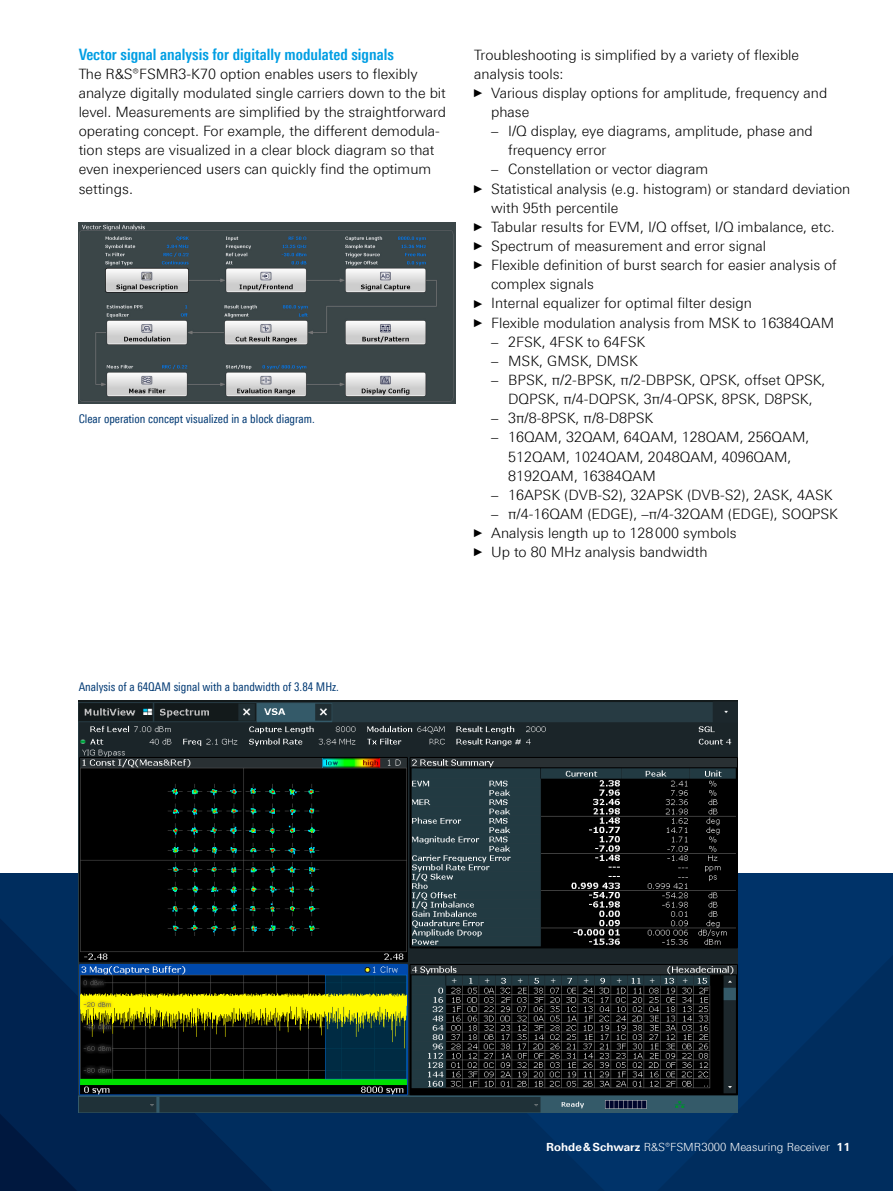
<style>
.page{position:relative;width:893px;height:1191px;background:#fff}
.page>*{position:absolute;margin:0;border:0;box-sizing:border-box;transform-origin:0 0}
.t1{font:700 15.75px "Linotype Univers 620 Cn";color:#009ee3}
.t2{font:300 14.25px/19.2px "Linotype Univers 330";color:#000}
.t3{font:12px "Linotype Univers 420 Cn";color:#003973}
.t4{font:300 11.25px "Linotype Univers 330";color:#fff}
.s1{font-family:"Arial Narrow";font-weight:400;font-size:11.4px}
.s2{font-family:"Linotype Univers 630";font-weight:700}
</style>
<div class="page">
<svg style="left:0;top:873px;width:287px;height:318px;fill:#002350"></svg>
<svg style="left:287px;top:873px;width:606px;height:318px;fill:#002d5e"></svg>
<img style="left:79px;top:701px;width:659px;height:411px">
<img style="left:79px;top:222px;width:376px;height:182px">
<p class="t1" style="left:79px;top:45px;width:317px">Vector signal analysis for digitally modulated signals</p>
<p class="t2" style="left:79px;top:64px;width:369px">The R&amp;S®FSMR3-K70 option enables users to flexibly -analyze digitally modulated single carriers down to the bit level. Measurements are simplified by the straightforward operating concept. For example, the different demodula&shy;tion steps are visualized in a clear block diagram so that even inexperienced users can quickly find the optimum settings.</p>
<p class="t3" style="left:79px;top:412px;width:238px">Clear operation concept visualized in a block diagram.</p>
<p class="t2" style="left:474px;top:45px;width:327px">Troubleshooting is simplified by a variety of flexible</p>
<p class="t2" style="left:474px;top:64px;width:91px">-analysis tools:</p>
<p class="t2" style="left:474px;top:83px;width:355px"><span class="s1">►</span> Various display options for amplitude, frequency and</p>
<p class="t2" style="left:491px;top:102px;width:40px">phase</p>
<p class="t2" style="left:508px;top:121px;width:306px;text-indent:-17px">– I/Q display, eye diagrams, amplitude, phase and frequency error</p>
<p class="t2" style="left:491px;top:160px;width:219px">– Constellation or vector diagram</p>
<p class="t2" style="left:474px;top:179px;width:378px"><span class="s1">►</span> Statistical analysis (e.g. histogram) or standard deviation</p>
<p class="t2" style="left:491px;top:198px;width:129px">with 95th percentile</p>
<p class="t2" style="left:474px;top:217px;width:362px"><span class="s1">►</span> Tabular results for EVM, I/Q offset, I/Q imbalance, etc.</p>
<p class="t2" style="left:474px;top:236px;width:294px"><span class="s1">►</span> Spectrum of measurement and error signal</p>
<p class="t2" style="left:474px;top:255px;width:364px"><span class="s1">►</span> Flexible definition of burst search for easier analysis of</p>
<p class="t2" style="left:491px;top:274px;width:104px">complex signals</p>
<p class="t2" style="left:474px;top:293px;width:280px"><span class="s1">►</span> Internal equalizer for optimal filter design</p>
<p class="t2" style="left:474px;top:313px;width:362px"><span class="s1">►</span> Flexible modulation analysis from MSK to 16384QAM</p>
<p class="t2" style="left:491px;top:332px;width:156px">– 2FSK, 4FSK to 64FSK</p>
<p class="t2" style="left:491px;top:351px;width:148px">– MSK, GMSK, DMSK</p>
<p class="t2" style="left:491px;top:370px;width:336px;text-align:center">– BPSK, π/2-BPSK, π/2-DBPSK, QPSK, offset QPSK,<br>DQPSK, π/4-DQPSK, 3π/4-QPSK, 8PSK, D8PSK,</p>
<p class="t2" style="left:491px;top:408px;width:164px">– 3π/8-8PSK, π/8-D8PSK</p>
<p class="t2" style="left:508px;top:427px;width:303px;text-indent:-17px">– 16QAM, 32QAM, 64QAM, 128QAM, 256QAM,<br>512QAM, 1024QAM, 2048QAM, 4096QAM,<br>8192QAM, 16384QAM</p>
<p class="t2" style="left:491px;top:485px;width:343px">– 16APSK (DVB-S2), 32APSK (DVB-S2), 2ASK, 4ASK</p>
<p class="t2" style="left:474px;top:504px;width:366px;text-indent:17px">– π/4-16QAM (EDGE), –π/4-32QAM (EDGE), SOQPSK <span class="s1">►</span> Analysis length up to 128000 symbols<br><span class="s1">►</span> Up to 80 MHz analysis bandwidth</p>
<p class="t3" style="left:79px;top:680px;width:262px">Analysis of a 64QAM signal with a bandwidth of 3.84 MHz.</p>
<p class="t4" style="left:546px;top:1140px;width:306px"><span class="s2">Rohde&amp;Schwarz</span> R&amp;S®FSMR3000 Measuring Receiver <span class="s2">11</span></p>
</div>
